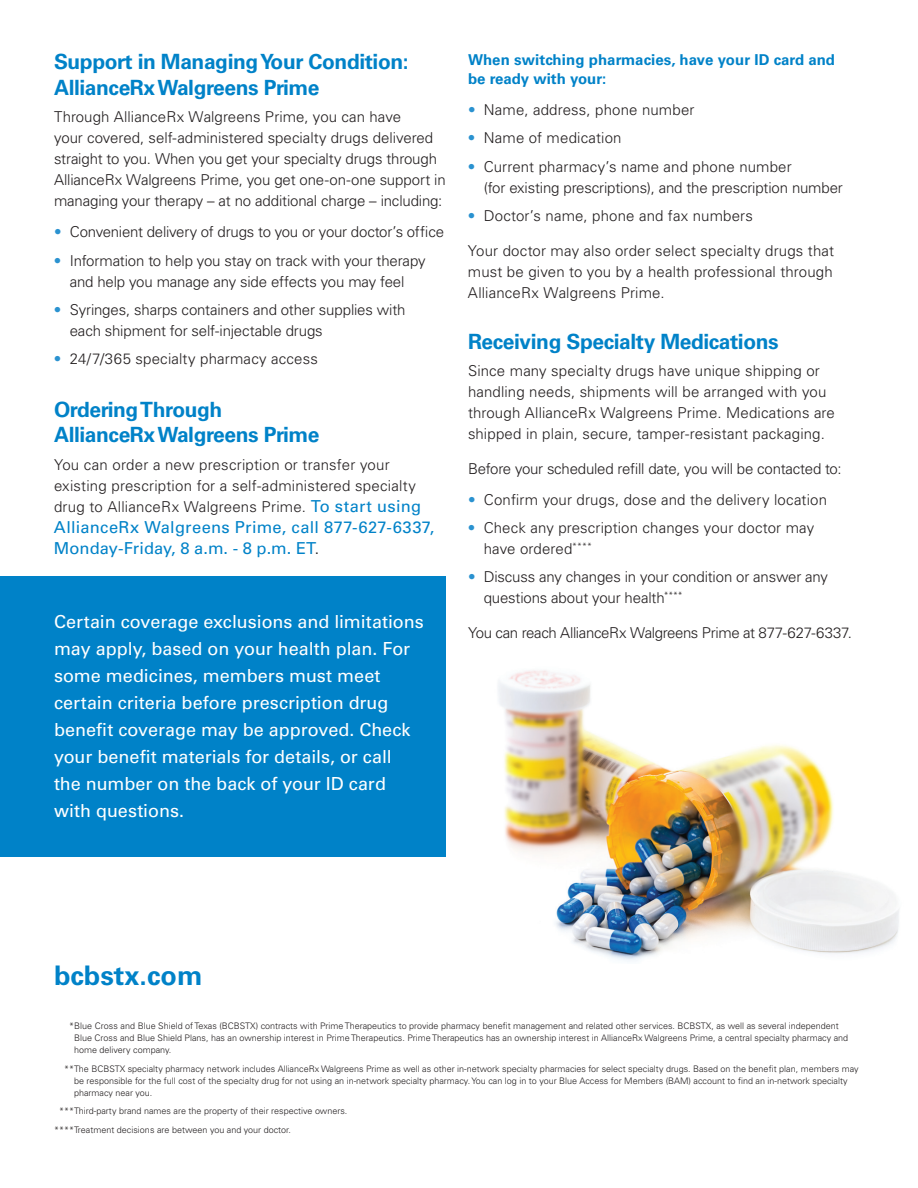
<style>
.page{position:relative;width:918px;height:1188px;background:#fff}
.page>*{position:absolute;margin:0;border:0;box-sizing:border-box;transform-origin:0 0}
.t1{font:700 27px "Univers LT Std";color:#0082c8}
.t2{font:700 21px/25.5px "Univers LT Std";letter-spacing:-.02em;color:#0082c8}
.t3{font:18px/27px "Univers LT Std";color:#fff}
.t4{font:16.5px/21px "Univers LT Std";letter-spacing:.015em;color:#0082c8}
.t5{font:300 15px/21px "Univers LT Std";color:#231f20}
.t6{font:700 15px/19.5px "Univers LT Std";color:#0082c8}
.t7{font:300 15px "Univers LT Std";letter-spacing:-.025em;color:#231f20}
.t8{font:300 9px/12px "Univers LT Std";color:#231f20}
.s1{color:#2a92d0}
.s2{font-weight:400;font-size:16.5px;color:#0082c8}
.s3{font-weight:300;font-size:18px;color:#231f20}
</style>
<div class="page">
<img style="left:498px;top:670px;width:401px;height:292px">
<div style="left:0;top:577px;width:446px;height:280px;background:#0082c8"></div>
<h2 class="t2" style="left:54px;top:49px;width:356px">Support in Managing Your Condition:<br>AllianceRx Walgreens Prime</h2>
<p class="t5" style="left:54px;top:107px;width:393px">Through AllianceRx Walgreens Prime, you can have<br>your covered, self-administered specialty drugs delivered straight to you. When you get your specialty drugs through AllianceRx Walgreens Prime, you get one-on-one support in managing your therapy – at no additional charge – including:</p>
<p class="t5" style="left:54px;top:221px;width:392px"><span class="s1">•</span> Convenient delivery of drugs to you or your doctor’s office</p>
<p class="t5" style="left:54px;top:250px;width:373px;text-align:center"><span class="s1">•</span> Information to help you stay on track with your therapy and help you manage any side effects you may feel</p>
<p class="t5" style="left:70px;top:299px;width:337px;text-indent:-16px"><span class="s1">•</span> Syringes, sharps containers and other supplies with each shipment for self-injectable drugs</p>
<p class="t5" style="left:54px;top:348px;width:265px"><span class="s1">•</span> 24/7/365 specialty pharmacy access</p>
<h2 class="t2" style="left:54px;top:397px;width:267px">Ordering Through<br>AllianceRx Walgreens Prime</h2>
<p class="t5" style="left:54px;top:454px;width:369px">You can order a new prescription or transfer your existing prescription for a self-administered specialty drug to AllianceRx Walgreens Prime. <span class="s2">To start using</span></p>
<p class="t4" style="left:54px;top:517px;width:382px">AllianceRx Walgreens Prime, call 877-627-6337,<br>Monday-Friday, 8 a.m. - 8 p.m. ET<span class="s3">.</span></p>
<p class="t3" style="left:54px;top:608px;width:371px">Certain coverage exclusions and limitations may apply, based on your health plan. For some medicines, members must meet certain criteria before prescription drug benefit coverage may be approved. Check your benefit materials for details, or call<br>the number on the back of your ID card with questions.</p>
<p class="t6" style="left:468px;top:50px;width:369px">When switching pharmacies, have your ID card and be ready with your:</p>
<p class="t5" style="left:468px;top:99px;width:228px"><span class="s1">•</span> Name, address, phone number</p>
<p class="t5" style="left:468px;top:128px;width:155px"><span class="s1">•</span> Name of medication</p>
<p class="t5" style="left:484px;top:156px;width:361px;text-indent:-16px"><span class="s1">•</span> Current pharmacy’s name and phone number<br>(for existing prescriptions), and the prescription number</p>
<p class="t5" style="left:468px;top:205px;width:286px"><span class="s1">•</span> Doctor’s name, phone and fax numbers</p>
<p class="t5" style="left:468px;top:240px;width:368px;text-align:justify">Your doctor may also order select specialty drugs that must be given to you by a health professional through AllianceRx Walgreens Prime.</p>
<h2 class="t2" style="left:468px;top:329px;width:312px">Receiving Specialty Medications</h2>
<p class="t5" style="left:468px;top:361px;width:368px">Since many specialty drugs have unique shipping or handling needs, shipments will be arranged with you through AllianceRx Walgreens Prime. Medications are shipped in plain, secure, tamper-resistant packaging.</p>
<p class="t5" style="left:468px;top:458px;width:375px">Before your scheduled refill date, you will be contacted to:</p>
<p class="t5" style="left:468px;top:489px;width:361px"><span class="s1">•</span> Confirm your drugs, dose and the delivery location</p>
<p class="t5" style="left:484px;top:517px;width:332px;text-indent:-16px"><span class="s1">•</span> Check any prescription changes your doctor may have ordered<sup>****</sup></p>
<p class="t5" style="left:484px;top:566px;width:346px;text-indent:-16px"><span class="s1">•</span> Discuss any changes in your condition or answer any questions about your health<sup>****</sup></p>
<p class="t7" style="left:468px;top:623px;width:386px">You can reach AllianceRx Walgreens Prime at 877-627-6337.</p>
<h1 class="t1" style="left:54px;top:959px;width:150px">bcbstx.com</h1>
<p class="t8" style="left:74px;top:1020px;width:776px;text-indent:-5px">*Blue Cross and Blue Shield of Texas (BCBSTX) contracts with Prime Therapeutics to provide pharmacy benefit management and related other services. BCBSTX, as well as several independent<br>Blue Cross and Blue Shield Plans, has an ownership interest in Prime Therapeutics. Prime Therapeutics has an ownership interest in AllianceRx Walgreens Prime, a central specialty pharmacy and home delivery company.</p>
<p class="t8" style="left:74px;top:1063px;width:786px;text-indent:-10px">**The BCBSTX specialty pharmacy network includes AllianceRx Walgreens Prime as well as other in-network specialty pharmacies for select specialty drugs. Based on the benefit plan, members may be responsible for the full cost of the specialty drug for not using an in-network specialty pharmacy. You can log in to your Blue Access for Members (BAM) account to find an in-network specialty pharmacy near you.</p>
<p class="t8" style="left:54px;top:1102px;width:295px;line-height:18.8px;text-indent:5px">***Third-party brand names are the property of their respective owners. ****Treatment decisions are between you and your doctor.</p>
</div>
